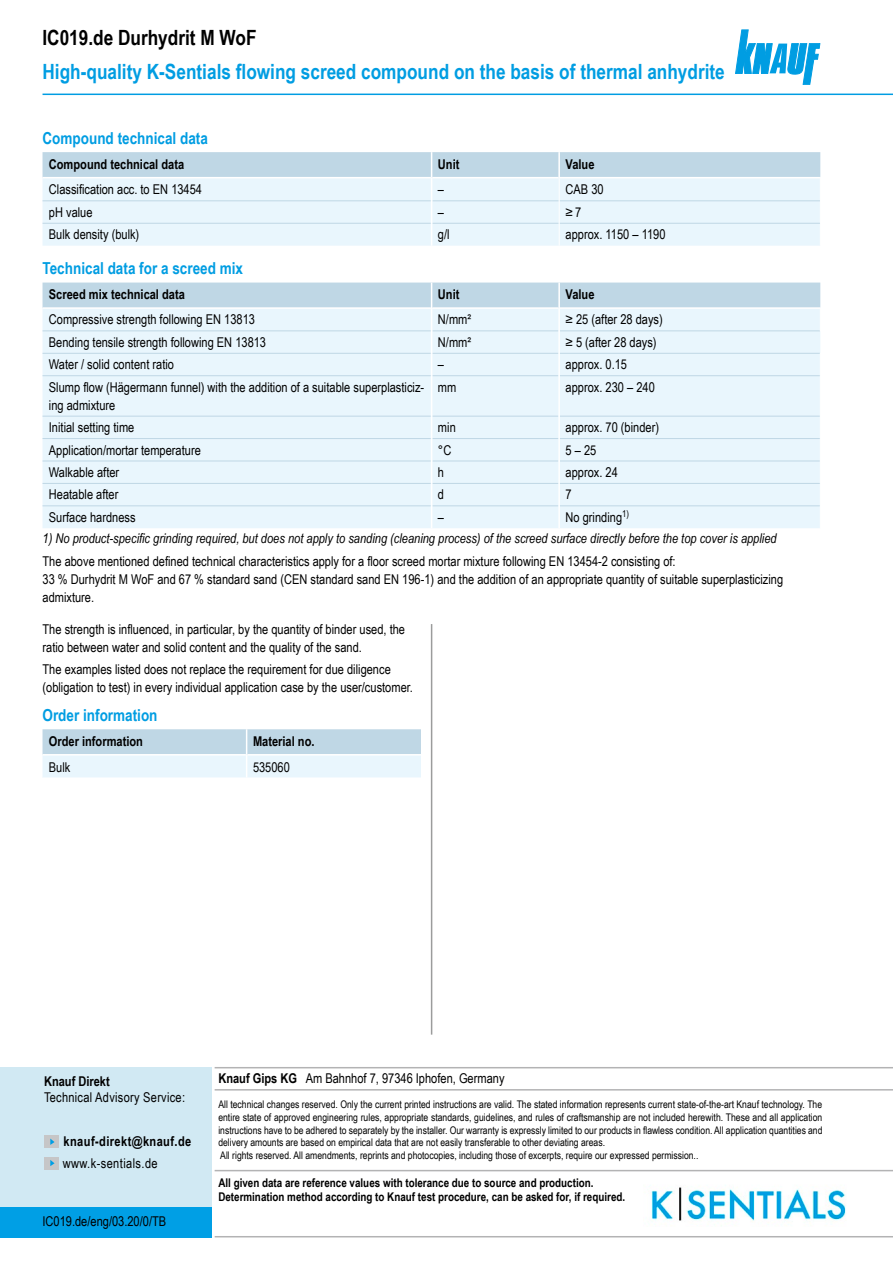
<style>
.page{position:relative;width:893px;height:1263px;background:#fff}
.page>*{position:absolute;margin:0;border:0;box-sizing:border-box;transform-origin:0 0}
.t1{font:700 21px "Arial Narrow";color:#009de2}
.t2{font:700 21px "Arial Narrow";color:#000}
.Ue3_11cyan_TB{font:700 16.5px "Arial Narrow";color:#009de2}
.Tab_Text_TB{font:13.5px/18px "Arial Narrow";color:#000}
.Text_Abs_o_TB{font:13.5px/18px "Arial Narrow";color:#000}
.Text_TB{font:13.5px/18px "Arial Narrow";color:#000}
.Leg_Fussnote_Tab_Ein{font:italic 13.5px "Arial Narrow";color:#000}
.Tab_Kopf_TB{font:700 13.5px "Arial Narrow";color:#000}
.Text_TB-2{font:13.5px "Arial Narrow";letter-spacing:.02em;color:#000}
.Tab_Kopf_TB-2{font:700 13.5px "Arial Narrow";letter-spacing:.03em;color:#000}
.Text_TB-3{font:13.5px "Arial Narrow";letter-spacing:.03em;color:#000}
.t3{font:700 12px/13.5px "Arial Narrow";color:#000}
.t4{font:10.5px/12.6px "Arial Narrow";color:#000}
.s1{font-weight:700}
</style>
<div class="page">
<svg style="left:735px;top:30px;width:85px;height:54px"></svg>
<hr style="left:43px;top:94px;width:850px;height:1px;background:#009de2">
<hr style="left:431px;top:624px;width:1px;height:411px;background:#9b9c9c">
<div style="left:0;top:1195px;width:212px;height:42px;background:#009fe5"></div>
<div style="left:0;top:1067px;width:212px;height:139px;background:#d1e9f3"></div>
<hr style="left:215px;top:1236px;width:678px;height:1px;background:#b3b3b4">
<div style="left:44px;top:1157px;width:15px;height:12px;background:#c6c6c7"></div>
<svg style="left:50px;top:1160px;width:5px;height:6px"></svg>
<div style="left:44px;top:1135px;width:15px;height:13px;background:#c6c6c7"></div>
<svg style="left:50px;top:1138px;width:5px;height:7px"></svg>
<hr style="left:215px;top:1170px;width:678px;height:1px;background:#b3b3b4">
<hr style="left:215px;top:1089px;width:678px;height:1px;background:#b3b3b4">
<img style="left:651px;top:1185px;width:195px;height:40px">
<hr style="left:215px;top:1067px;width:678px;height:1px;background:#b3b3b4">
<svg style="left:43px;top:152px;width:778px;height:94px;background:#ddedf6"></svg>
<div style="left:43px;top:376px;width:777px;height:152px;background:#e9f6fd"></div>
<hr style="left:43px;top:416px;width:388px;height:1px;background:#bfd7e5">
<hr style="left:432px;top:416px;width:126px;height:1px;background:#bfd7e5">
<hr style="left:560px;top:416px;width:260px;height:1px;background:#bfd7e5">
<hr style="left:43px;top:438px;width:388px;height:1px;background:#bfd7e5">
<hr style="left:432px;top:438px;width:126px;height:1px;background:#bfd7e5">
<hr style="left:560px;top:438px;width:260px;height:1px;background:#bfd7e5">
<hr style="left:43px;top:461px;width:388px;height:1px;background:#bfd7e5">
<hr style="left:432px;top:461px;width:126px;height:1px;background:#bfd7e5">
<hr style="left:560px;top:461px;width:260px;height:1px;background:#bfd7e5">
<hr style="left:43px;top:483px;width:388px;height:1px;background:#bfd7e5">
<hr style="left:432px;top:483px;width:126px;height:1px;background:#bfd7e5">
<hr style="left:560px;top:483px;width:260px;height:1px;background:#bfd7e5">
<hr style="left:43px;top:505px;width:388px;height:1px;background:#bfd7e5">
<hr style="left:432px;top:505px;width:126px;height:1px;background:#bfd7e5">
<hr style="left:560px;top:505px;width:260px;height:1px;background:#bfd7e5">
<hr style="left:431px;top:376px;width:1px;height:40px;background:#fff">
<svg style="left:431px;top:416px;width:1px;height:112px"></svg>
<hr style="left:558px;top:376px;width:2px;height:40px;background:#fff">
<hr style="left:558px;top:416px;width:2px;height:23px;background:#fff">
<hr style="left:558px;top:439px;width:2px;height:22px;background:#fff">
<hr style="left:558px;top:461px;width:2px;height:22px;background:#fff">
<hr style="left:558px;top:483px;width:2px;height:23px;background:#fff">
<hr style="left:558px;top:506px;width:2px;height:22px;background:#fff">
<svg style="left:43px;top:283px;width:778px;height:93px;background:#dcecf5"></svg>
<hr style="left:43px;top:307px;width:388px;height:2px;background:#fff">
<hr style="left:432px;top:307px;width:126px;height:2px;background:#fff">
<hr style="left:560px;top:307px;width:260px;height:2px;background:#fff">
<svg style="left:43px;top:729px;width:378px;height:49px;background:#d4e6f0"></svg>
<hr style="left:43px;top:754px;width:203px;height:1px;background:#fff">
<hr style="left:247px;top:754px;width:174px;height:1px;background:#fff">
<h1 class="t2" style="left:43px;top:22px;width:216px">IC019.de Durhydrit M WoF</h1>
<h1 class="t1" style="left:43px;top:56px;width:684px">High-quality K-Sentials flowing screed compound on the basis of thermal anhydrite</h1>
<p class="Ue3_11cyan_TB" style="left:43px;top:125px;width:167px">Compound technical data</p>
<p class="Tab_Kopf_TB" style="left:49px;top:154px;width:137px">Compound technical data</p>
<p class="Tab_Kopf_TB" style="left:438px;top:154px;width:23px">Unit</p>
<p class="Tab_Kopf_TB" style="left:566px;top:154px;width:30px">Value</p>
<p class="Tab_Text_TB" style="left:49px;top:180px;width:155px">Classification acc. to EN 13454</p>
<p class="Tab_Text_TB" style="left:438px;top:180px;width:8px">–</p>
<p class="Tab_Text_TB" style="left:566px;top:180px;width:40px">CAB 30</p>
<p class="Tab_Text_TB" style="left:49px;top:203px;width:45px">pH value</p>
<p class="Tab_Text_TB" style="left:438px;top:203px;width:8px">–</p>
<p class="Tab_Text_TB" style="left:566px;top:203px;width:17px">≥ 7</p>
<p class="Tab_Text_TB" style="left:49px;top:225px;width:92px">Bulk density (bulk)</p>
<p class="Tab_Text_TB" style="left:438px;top:225px;width:13px">g/l</p>
<p class="Tab_Text_TB" style="left:566px;top:225px;width:101px">approx. 1150 – 1190</p>
<p class="Ue3_11cyan_TB" style="left:43px;top:256px;width:202px">Technical data for a screed mix</p>
<p class="Tab_Kopf_TB" style="left:49px;top:284px;width:137px">Screed mix technical data</p>
<p class="Tab_Kopf_TB" style="left:438px;top:284px;width:23px">Unit</p>
<p class="Tab_Kopf_TB" style="left:566px;top:284px;width:30px">Value</p>
<p class="Tab_Text_TB" style="left:49px;top:310px;width:208px">Compressive strength following EN 13813</p>
<p class="Tab_Text_TB" style="left:438px;top:310px;width:35px">N/mm²</p>
<p class="Tab_Text_TB" style="left:566px;top:310px;width:99px">≥ 25 (after 28 days)</p>
<p class="Tab_Text_TB" style="left:49px;top:333px;width:219px">Bending tensile strength following EN 13813</p>
<p class="Tab_Text_TB" style="left:438px;top:333px;width:35px">N/mm²</p>
<p class="Tab_Text_TB" style="left:566px;top:333px;width:93px">≥ 5 (after 28 days)</p>
<p class="Tab_Text_TB" style="left:49px;top:355px;width:127px">Water / solid content ratio</p>
<p class="Tab_Text_TB" style="left:438px;top:355px;width:8px">–</p>
<p class="Tab_Text_TB" style="left:566px;top:355px;width:63px">approx. 0.15</p>
<p class="Tab_Text_TB" style="left:49px;top:377px;width:377px">Slump flow (Hägermann funnel) with the addition of a suitable superplasticiz&shy;ing admixture</p>
<p class="Tab_Text_TB" style="left:438px;top:377px;width:20px">mm</p>
<p class="Tab_Text_TB" style="left:566px;top:377px;width:91px">approx. 230 – 240</p>
<p class="Tab_Text_TB" style="left:49px;top:418px;width:87px">Initial setting time</p>
<p class="Tab_Text_TB" style="left:438px;top:418px;width:19px">min</p>
<p class="Tab_Text_TB" style="left:566px;top:418px;width:95px">approx. 70 (binder)</p>
<p class="Tab_Text_TB" style="left:49px;top:440px;width:153px">Application/mortar temperature</p>
<p class="Tab_Text_TB" style="left:438px;top:440px;width:15px">°C</p>
<p class="Tab_Text_TB" style="left:566px;top:440px;width:32px">5 – 25</p>
<p class="Tab_Text_TB" style="left:49px;top:463px;width:72px">Walkable after</p>
<p class="Tab_Text_TB" style="left:438px;top:463px;width:8px">h</p>
<p class="Tab_Text_TB" style="left:566px;top:463px;width:54px">approx. 24</p>
<p class="Tab_Text_TB" style="left:49px;top:485px;width:71px">Heatable after</p>
<p class="Tab_Text_TB" style="left:438px;top:485px;width:8px">d</p>
<p class="Tab_Text_TB" style="left:566px;top:485px;width:8px">7</p>
<p class="Tab_Text_TB" style="left:49px;top:508px;width:88px">Surface hardness</p>
<p class="Tab_Text_TB" style="left:438px;top:508px;width:8px">–</p>
<p class="Tab_Text_TB" style="left:566px;top:508px;width:65px">No grinding<sup>1)</sup></p>
<p class="Leg_Fussnote_Tab_Ein" style="left:43px;top:529px;width:736px">1) No product-specific grinding required, but does not apply to sanding (cleaning process) of the screed surface directly before the top cover is applied</p>
<p class="Text_Abs_o_TB" style="left:43px;top:552px;width:635px">The above mentioned defined technical characteristics apply for a floor screed mortar mixture following EN 13454-2 consisting of:</p>
<p class="Text_TB" style="left:43px;top:570px;width:742px">33 % Durhydrit M WoF and 67 % standard sand (CEN standard sand EN 196-1) and the addition of an appropriate quantity of suitable superplasticizing admixture.</p>
<p class="Text_Abs_o_TB" style="left:43px;top:619px;width:364px">The strength is influenced, in particular, by the quantity of binder used, the ratio between water and solid content and the quality of the sand.</p>
<p class="Text_Abs_o_TB" style="left:43px;top:660px;width:372px">The examples listed does not replace the requirement for due diligence (obligation to test) in every individual application case by the user/customer.</p>
<p class="Ue3_11cyan_TB" style="left:43px;top:702px;width:117px">Order information</p>
<p class="Tab_Kopf_TB" style="left:49px;top:731px;width:96px">Order information</p>
<p class="Tab_Kopf_TB" style="left:253px;top:731px;width:63px">Material no.</p>
<p class="Tab_Text_TB" style="left:49px;top:757px;width:23px">Bulk</p>
<p class="Tab_Text_TB" style="left:253px;top:757px;width:38px">535060</p>
<p class="Tab_Kopf_TB" style="left:44px;top:1070px;width:67px">Knauf Direkt</p>
<p class="Text_TB-2" style="left:44px;top:1087px;width:143px">Technical Advisory Service:</p>
<p class="Tab_Kopf_TB-2" style="left:64px;top:1130px;width:129px">knauf-direkt@knauf.de</p>
<p class="Text_TB-3" style="left:63px;top:1153px;width:97px">www.k-sentials.de</p>
<p class="Text_TB" style="left:43px;top:1211px;width:125px">IC019.de/eng/03.20/0/TB</p>
<p class="Text_TB" style="left:218px;top:1068px;width:288px"><span class="s1">Knauf Gips KG</span> Am Bahnhof 7, 97346 Iphofen, Germany</p>
<p class="t4" style="left:218px;top:1098px;width:606px">All technical changes reserved. Only the current printed instructions are valid. The stated information represents current state-of-the-art Knauf technology. The entire state of approved engineering rules, appropriate standards, guidelines, and rules of craftsmanship are not included herewith. These and all application instructions have to be adhered to separately by the installer. Our warranty is expressly limited to our products in flawless condition. All application quantities and delivery amounts are based on empirical data that are not easily transferable to other deviating areas.<br>All rights reserved. All amendments, reprints and photocopies, including those of excerpts, require our expressed permission..</p>
<p class="t3" style="left:218px;top:1175px;width:408px">All given data are reference values with tolerance due to source and production.<br>Determination method according to Knauf test procedure, can be asked for, if required.</p>
</div>
